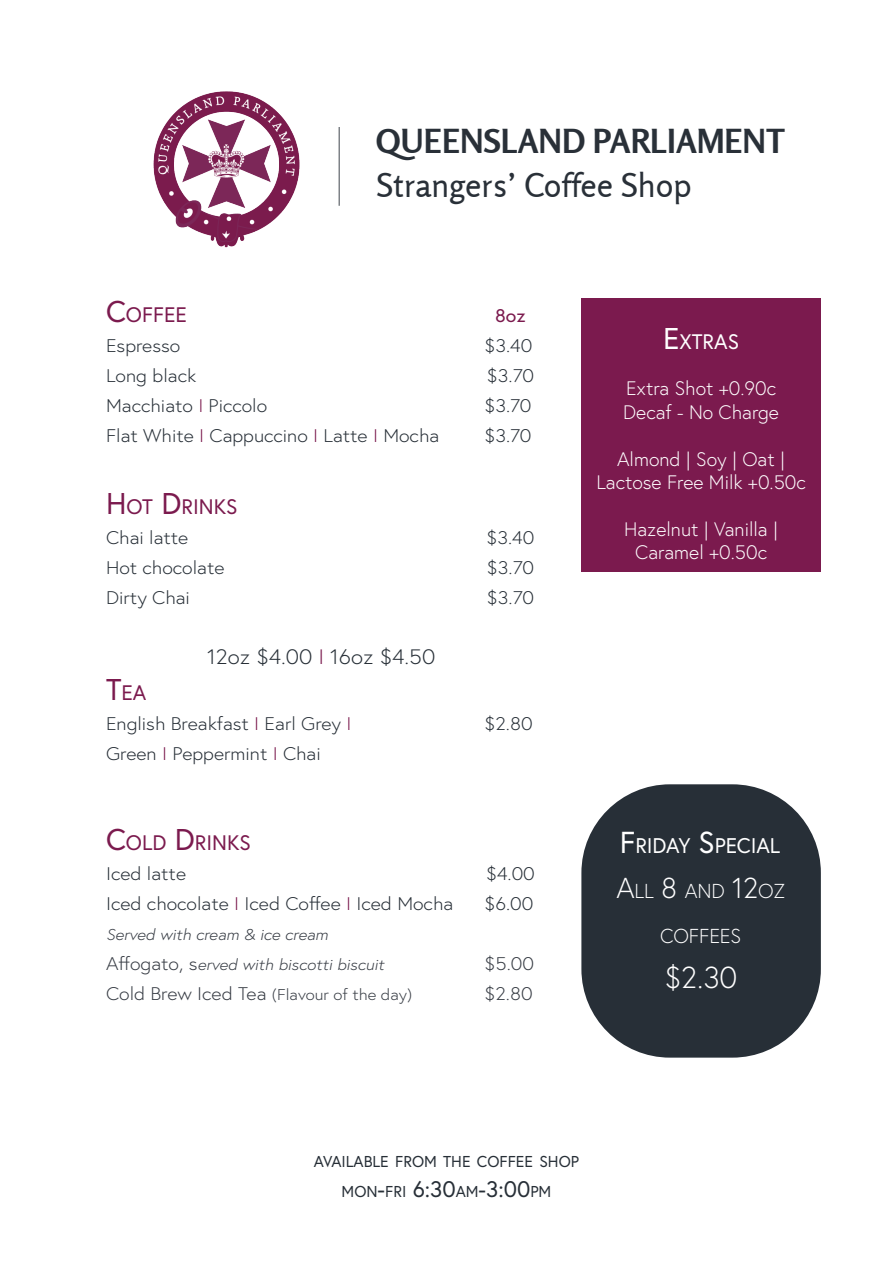
<style>
.page{position:relative;width:893px;height:1263px;background:#fff}
.page>*{position:absolute;margin:0;border:0;box-sizing:border-box;transform-origin:0 0}
.t1{font:700 33px "Rosario";color:#293038}
.t2{font:33px "Rosario";color:#293038}
.t3{font:300 30.3px "Europa";color:#fff}
.t4{font:21.15px "Europa";letter-spacing:-.005em;color:#fff}
.t5{font:21px "Europa";color:#7b1a4e}
.t6{font:21px "Europa";color:#fff}
.t7{font:300 20.85px "Europa";color:#272f37;scale:1.07 1}
.t8{font:300 20.1px "Europa";letter-spacing:-.005em;color:#fff}
.t9{font:300 19.5px "Europa";color:#fff}
.t10{font:300 18.3px "Europa";color:#272f37;scale:1.07 1}
.t11{font:300 18.3px "Europa";color:#373c44;scale:1.07 1}
.t12{font:18.3px "Europa";color:#7b1a4e;scale:1.07 1}
.t13{font:15.75px "Europa";color:#272f37}
.t14{font:italic 300 15.6px "Europa";color:#373c44;scale:1.07 1}
.t15{font:300 15.6px "Europa";color:#373c44;scale:1.07 1}
.s1{font-size:30px}
.s2{color:#7b1a4e}
.s3{font-style:normal;font-size:18.3px}
.s4{font-size:18.3px}
.s5{font-size:30.3px}
.s6{font-size:28.8px}
.s7{font-size:22.5px}
</style>
<div class="page">
<img style="left:153px;top:91px;width:147px;height:157px">
<hr style="left:339px;top:127px;width:1px;height:79px;background:#293038">
<div style="left:581px;top:298px;width:240px;height:274px;background:#7b1a4e"></div>
<div style="left:581px;top:784px;width:240px;height:274px;background:#272f37;border-radius:89px"></div>
<p class="t1" style="left:376px;top:121px;width:410px">QUEENSLAND PARLIAMENT</p>
<p class="t2" style="left:376px;top:165px;width:317px">Strangers’ Coffee Shop</p>
<p class="t5" style="left:106px;top:301px;width:82px"><span class="s1">C</span>OFFEE</p>
<p class="t12" style="left:495px;top:304px;width:30px">8oz</p>
<p class="t10" style="left:106px;top:334px;width:71px">Espresso</p>
<p class="t10" style="left:484px;top:334px;width:47px">$3.40</p>
<p class="t10" style="left:106px;top:364px;width:86px">Long black</p>
<p class="t10" style="left:487px;top:364px;width:46px">$3.70</p>
<p class="t10" style="left:106px;top:394px;width:152px">Macchiato <span class="s2">I</span> Piccolo</p>
<p class="t10" style="left:484px;top:394px;width:46px">$3.70</p>
<p class="t10" style="left:106px;top:424px;width:313px">Flat White <span class="s2">I</span> Cappuccino <span class="s2">I</span> Latte <span class="s2">I</span> Mocha</p>
<p class="t10" style="left:484px;top:424px;width:46px">$3.70</p>
<p class="t5" style="left:106px;top:493px;width:133px"><span class="s1">H</span>OT <span class="s1">D</span>RINKS</p>
<p class="t10" style="left:106px;top:526px;width:78px">Chai latte</p>
<p class="t10" style="left:486px;top:526px;width:47px">$3.40</p>
<p class="t10" style="left:106px;top:556px;width:112px">Hot chocolate</p>
<p class="t10" style="left:487px;top:556px;width:46px">$3.70</p>
<p class="t10" style="left:106px;top:586px;width:80px">Dirty Chai</p>
<p class="t10" style="left:487px;top:586px;width:46px">$3.70</p>
<p class="t7" style="left:207px;top:644px;width:215px">12oz $4.00 <span class="s2">I</span> 16oz $4.50</p>
<p class="t5" style="left:106px;top:679px;width:42px"><span class="s1">T</span>EA</p>
<p class="t10" style="left:106px;top:712px;width:231px">English Breakfast <span class="s2">I</span> Earl Grey <span class="s2">I</span></p>
<p class="t10" style="left:484px;top:712px;width:47px">$2.80</p>
<p class="t10" style="left:106px;top:742px;width:202px">Green <span class="s2">I</span> Peppermint <span class="s2">I</span> Chai</p>
<p class="t5" style="left:106px;top:829px;width:146px"><span class="s1">C</span>OLD <span class="s1">D</span>RINKS</p>
<p class="t10" style="left:106px;top:862px;width:76px">Iced latte</p>
<p class="t10" style="left:486px;top:862px;width:47px">$4.00</p>
<p class="t10" style="left:106px;top:892px;width:326px">Iced chocolate <span class="s2">I</span> Iced Coffee <span class="s2">I</span> Iced Mocha</p>
<p class="t10" style="left:484px;top:892px;width:48px">$6.00</p>
<p class="t14" style="left:106px;top:925px;width:209px">Served with cream &amp; ice cream</p>
<p class="t14" style="left:106px;top:955px;width:261px"><span class="s3">Affogato, s</span>erved with biscotti biscuit</p>
<p class="t11" style="left:484px;top:952px;width:48px">$5.00</p>
<p class="t15" style="left:106px;top:985px;width:288px"><span class="s4">Cold Brew Iced Tea</span> (Flavour of the day)</p>
<p class="t11" style="left:484px;top:982px;width:47px">$2.80</p>
<p class="t6" style="left:663px;top:328px;width:77px"><span class="s1">E</span> XTRAS</p>
<p class="t9" style="left:626px;top:376px;width:152px">Extra Shot +0.90c</p>
<p class="t9" style="left:623px;top:400px;width:157px">Decaf - No Charge</p>
<p class="t9" style="left:617px;top:447px;width:170px">Almond | Soy | Oat |</p>
<p class="t9" style="left:596px;top:470px;width:211px">Lactose Free Milk +0.50c</p>
<p class="t9" style="left:624px;top:517px;width:156px">Hazelnut | Vanilla |</p>
<p class="t9" style="left:635px;top:540px;width:133px">Caramel +0.50c</p>
<p class="t4" style="left:620px;top:832px;width:162px"><span class="s5">F</span> RIDAY <span class="s5">S</span>PECIAL</p>
<p class="t8" style="left:616px;top:878px;width:170px"><span class="s6">A</span>LL <span class="s6">8</span> AND <span class="s6">12</span>OZ</p>
<p class="t8" style="left:660px;top:923px;width:83px">COFFEES</p>
<p class="t3" style="left:664px;top:958px;width:75px">$2.30</p>
<p class="t13" style="left:314px;top:1151px;width:267px">AVAILABLE FROM THE COFFEE SHOP</p>
<p class="t13" style="left:342px;top:1181px;width:211px">MON<span class="s7">-</span>FRI <span class="s7">6:30</span>AM<span class="s7">-3:00</span>PM</p>
</div>
